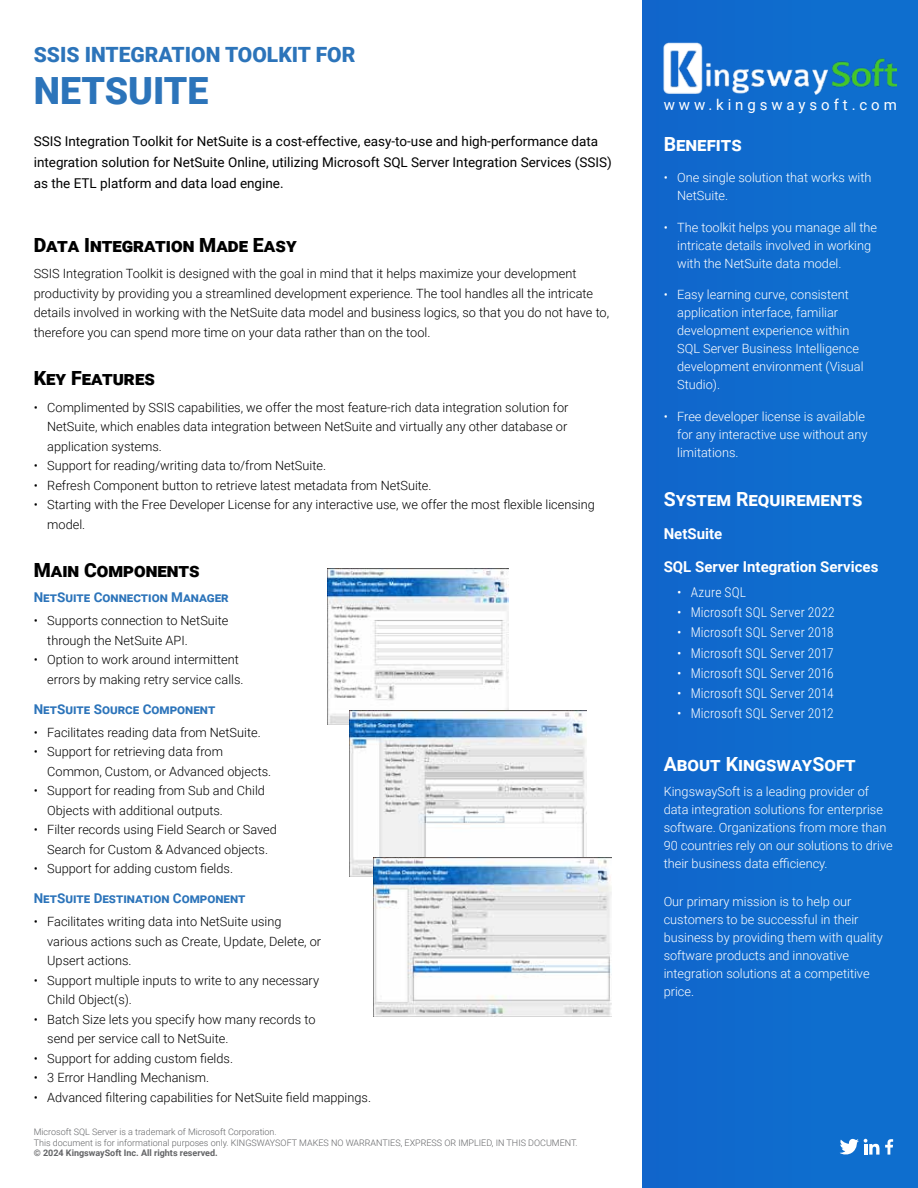
<style>
.page{position:relative;width:918px;height:1188px;background:#fff}
.page>*{position:absolute;margin:0;border:0;box-sizing:border-box;transform-origin:0 0}
.t1{font:900 37.5px "Roboto";color:#2c74ba}
.t2{font:900 21px "Roboto";color:#2c74ba}
.t3{font:900 19.5px "Roboto";color:#000}
.t4{font:700 19.5px "Roboto";color:#fff}
.t5{font:700 15px "Roboto";color:#fff}
.t6{font:15px "Roboto";letter-spacing:.26em;color:#fff}
.t7{font:13.5px/21px "Roboto";color:#000}
.t8{font:300 13.5px "Roboto Condensed";letter-spacing:.01em;color:#fff}
.t9{font:700 13.5px "Roboto";color:#2c74ba}
.t10{font:300 12.75px/19.5px "Roboto";color:#000}
.t11{font:300 12.75px/18px "Roboto";color:#fff}
.t12{font:300 9px/10.5px "Roboto";color:#636466}
.t13{font:700 9px "Roboto";color:#636466}
</style>
<div class="page">
<div style="left:643px;top:0;width:275px;height:1188px;background:#0f6ccd"></div>
<img style="left:664px;top:42px;width:233px;height:52px">
<svg style="left:840px;top:1138px;width:53px;height:17px"></svg>
<img style="left:328px;top:568px;width:181px;height:156px">
<img style="left:350px;top:711px;width:237px;height:166px">
<img style="left:373px;top:857px;width:239px;height:159px">
<h2 class="t2" style="left:34px;top:40px;width:323px">SSIS INTEGRATION TOOLKIT FOR</h2>
<h1 class="t1" style="left:34px;top:65px;width:176px">NETSUITE</h1>
<p class="t7" style="left:34px;top:130px;width:580px">SSIS Integration Toolkit for NetSuite is a cost-effective, easy-to-use and high-performance data integration solution for NetSuite Online, utilizing Microsoft SQL Server Integration Services (SSIS) as the ETL platform and data load engine.</p>
<h3 class="t3" style="left:34px;top:231px;width:264px">Data Integration Made Easy</h3>
<p class="t10" style="left:34px;top:263px;width:577px">SSIS Integration Toolkit is designed with the goal in mind that it helps maximize your development productivity by providing you a streamlined development experience. The tool handles all the intricate details involved in working with the NetSuite data model and business logics, so that you do not have to, therefore you can spend more time on your data rather than on the tool.</p>
<h3 class="t3" style="left:34px;top:365px;width:123px">Key Features</h3>
<p class="t10" style="left:47px;top:397px;width:523px;text-align:justify;text-indent:-14px">• Complimented by SSIS capabilities, we offer the most feature-rich data integration solution for NetSuite, which enables data integration between NetSuite and virtually any other database or application systems.</p>
<p class="t10" style="left:34px;top:455px;width:294px">• Support for reading/writing data to/from NetSuite.</p>
<p class="t10" style="left:34px;top:475px;width:399px">• Refresh Component button to retrieve latest metadata from NetSuite.</p>
<p class="t10" style="left:47px;top:494px;width:549px;text-indent:-14px">• Starting with the Free Developer License for any interactive use, we offer the most flexible licensing model.</p>
<h3 class="t3" style="left:34px;top:557px;width:168px">Main Components</h3>
<p class="t9" style="left:34px;top:588px;width:197px">NetSuite Connection Manager</p>
<p class="t10" style="left:47px;top:610px;width:183px;text-indent:-14px">• Supports connection to NetSuite through the NetSuite API.</p>
<p class="t10" style="left:47px;top:649px;width:198px;text-indent:-14px">• Option to work around intermittent errors by making retry service calls.</p>
<p class="t9" style="left:34px;top:699px;width:183px">NetSuite Source Component</p>
<p class="t10" style="left:34px;top:722px;width:229px">• Facilitates reading data from NetSuite.</p>
<p class="t10" style="left:47px;top:741px;width:226px;text-indent:-14px">• Support for retrieving data from<br>Common, Custom, or Advanced objects.</p>
<p class="t10" style="left:47px;top:780px;width:219px;text-indent:-14px">• Support for reading from Sub and Child<br>Objects with additional outputs.</p>
<p class="t10" style="left:34px;top:819px;width:245px;text-align:center">• Filter records using Field Search or Saved<br>Search for Custom &amp; Advanced objects.</p>
<p class="t10" style="left:34px;top:858px;width:201px">• Support for adding custom fields.</p>
<p class="t9" style="left:34px;top:889px;width:213px">NetSuite Destination Component</p>
<p class="t10" style="left:47px;top:911px;width:275px;text-indent:-14px">• Facilitates writing data into NetSuite using various actions such as Create, Update, Delete, or<br>Upsert actions.</p>
<p class="t10" style="left:47px;top:970px;width:273px;text-indent:-14px">• Support multiple inputs to write to any necessary<br>Child Object(s).</p>
<p class="t10" style="left:47px;top:1009px;width:270px;text-indent:-14px">• Batch Size lets you specify how many records to send per service call to NetSuite.</p>
<p class="t10" style="left:34px;top:1048px;width:201px">• Support for adding custom fields.</p>
<p class="t10" style="left:34px;top:1067px;width:177px">• 3 Error Handling Mechanism.</p>
<p class="t10" style="left:34px;top:1087px;width:339px">• Advanced filtering capabilities for NetSuite field mappings.</p>
<p class="t12" style="left:34px;top:1127px;width:545px">Microsoft SQL Server is a trademark of Microsoft Corporation.<br>This document is for informational purposes only. KINGSWAYSOFT MAKES NO WARRANTIES, EXPRESS OR IMPLIED, IN THIS DOCUMENT.</p>
<p class="t13" style="left:34px;top:1147px;width:186px">© 2024 KingswaySoft Inc. All rights reserved.</p>
<p class="t6" style="left:664px;top:94px;width:235px">www.kingswaysoft.com</p>
<h3 class="t4" style="left:664px;top:130px;width:80px">Benefits</h3>
<p class="t11" style="left:677px;top:168px;width:196px;text-indent:-14px">• One single solution that works with<br>NetSuite.</p>
<p class="t11" style="left:677px;top:218px;width:202px;text-indent:-14px">• The toolkit helps you manage all the intricate details involved in working with the NetSuite data model.</p>
<p class="t11" style="left:677px;top:285px;width:188px;text-indent:-14px">• Easy learning curve, consistent application interface, familiar development experience within<br>SQL Server Business Intelligence development environment (Visual<br>Studio).</p>
<p class="t11" style="left:677px;top:407px;width:192px;text-indent:-14px">• Free developer license is available for any interactive use without any limitations.</p>
<h3 class="t4" style="left:664px;top:486px;width:201px">System Requirements</h3>
<p class="t5" style="left:664px;top:524px;width:60px">NetSuite</p>
<p class="t5" style="left:664px;top:557px;width:216px">SQL Server Integration Services</p>
<p class="t8" style="left:677px;top:583px;width:71px">• Azure SQL</p>
<p class="t8" style="left:677px;top:603px;width:159px">• Microsoft SQL Server 2022</p>
<p class="t8" style="left:677px;top:623px;width:158px">• Microsoft SQL Server 2018</p>
<p class="t8" style="left:677px;top:643px;width:158px">• Microsoft SQL Server 2017</p>
<p class="t8" style="left:677px;top:663px;width:158px">• Microsoft SQL Server 2016</p>
<p class="t8" style="left:677px;top:684px;width:158px">• Microsoft SQL Server 2014</p>
<p class="t8" style="left:677px;top:704px;width:158px">• Microsoft SQL Server 2012</p>
<h3 class="t4" style="left:664px;top:751px;width:194px">About KingswaySoft</h3>
<p class="t11" style="left:664px;top:782px;width:231px">KingswaySoft is a leading provider of data integration solutions for enterprise software. Organizations from more than 90 countries rely on our solutions to drive their business data efficiency.</p>
<p class="t11" style="left:664px;top:892px;width:221px">Our primary mission is to help our customers to be successful in their business by providing them with quality software products and innovative integration solutions at a competitive price.</p>
</div>
